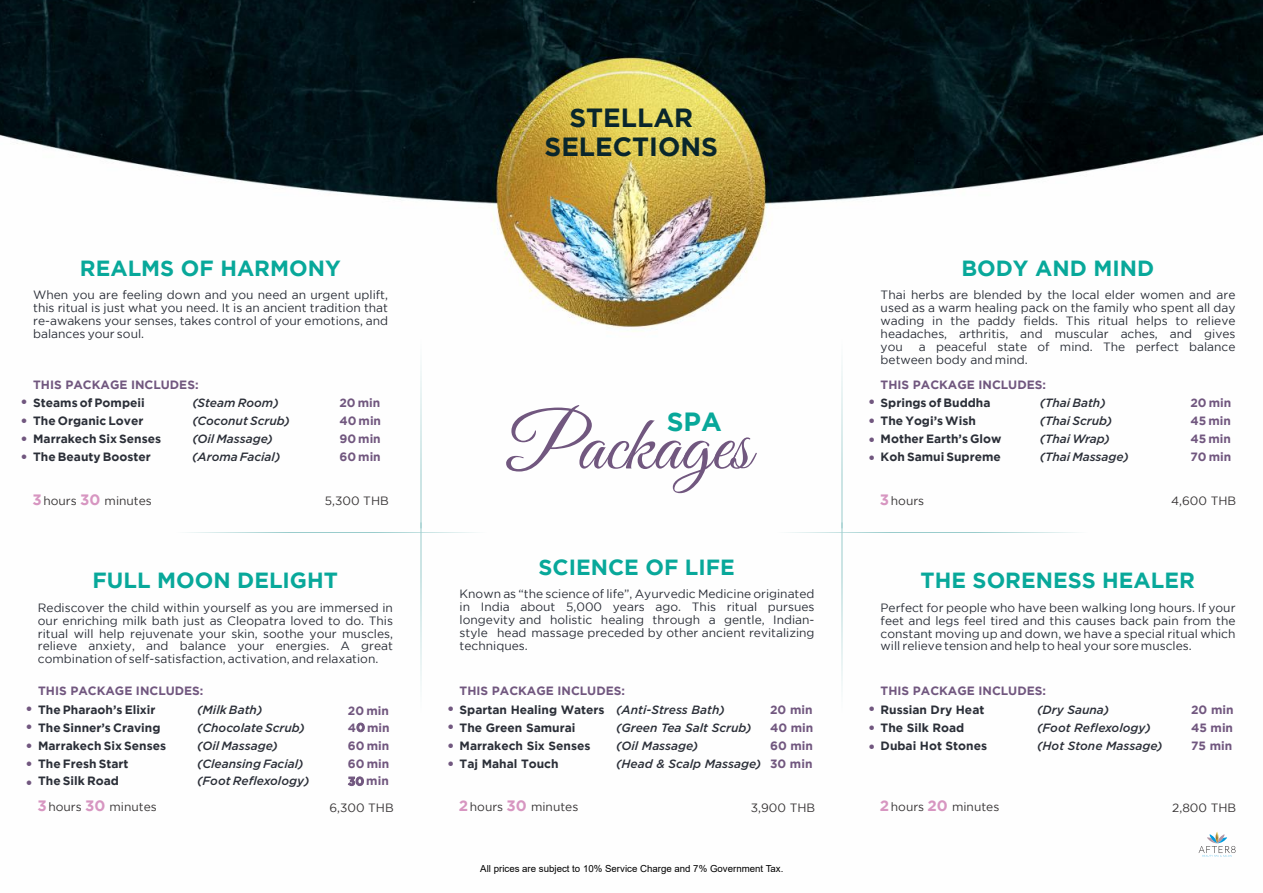
<style>
.page{position:relative;width:1263px;height:893px;background:#fff}
.page>*{position:absolute;margin:0;border:0;box-sizing:border-box;transform-origin:0 0}
.t1{font:78.15px "Great Vibes";color:#71577f}
.t2{font:700 26.25px/29px "Gotham";color:#09262c;text-align:center}
.t3{font:700 26.25px "Gotham";color:#08a89a}
.t4{font:700 21.9px "Gotham";color:#08a89a}
.t5{font:12px/12.9px "Gotham";color:#2b2f38;text-align:justify}
.t6{font:700 12px/18px "Gotham";color:#2b2f38}
.t7{font:italic 500 12px "Gotham";color:#2b2f38}
.t8{font:700 12px/18.9px "Gotham";color:#71577f}
.t9{font:12px "Gotham";color:#373435}
.t10{font:12px/18.5px "Gotham Ultra";color:#71577f;text-align:justify}
.t11{font:9.75px "Arial";color:#000}
.s1{font-weight:700;font-size:15px;color:#d796c1}
.s2{font-style:inherit}
.s3{color:#2b2f38}
.s4{font-weight:500;font-style:italic;color:#2b2f38}
.s5{font-weight:700;font-style:normal;color:#71577f}
</style>
<div class="page">
<img style="left:0;top:0;width:1263px;height:690px">
<hr style="left:421px;top:300px;width:1px;height:228px;background:#9cc">
<hr style="left:421px;top:522px;width:1px;height:229px;background:#9cc">
<hr style="left:841px;top:300px;width:1px;height:228px;background:#9cc">
<hr style="left:841px;top:522px;width:1px;height:229px;background:#9cc">
<hr style="left:328px;top:532px;width:190px;height:1px;background:#9cc">
<hr style="left:144px;top:532px;width:189px;height:1px;background:#9cc">
<hr style="left:745px;top:532px;width:189px;height:1px;background:#9cc">
<hr style="left:929px;top:532px;width:190px;height:1px;background:#9cc">
<svg style="left:1198px;top:832px;width:37px;height:25px"></svg>
<h3 class="t4" style="left:80px;top:260px;width:262px">REALMS OF HARMONY</h3>
<p class="t5" style="left:33px;top:289px;width:356px">When you are feeling down and you need an urgent uplift, this ritual is just what you need. It is an ancient tradition that re-awakens your senses, takes control of your emotions, and balances your soul.</p>
<p class="t8" style="left:33px;top:376px;width:167px">THIS PACKAGE INCLUDES:</p>
<p class="t6" style="left:33px;top:395px;width:113px">Steams of Pompeii</p>
<p class="t7" style="left:192px;top:397px;width:88px">(Steam Room)</p>
<p class="t8" style="left:339px;top:394px;width:42px">20 min</p>
<p class="t6" style="left:33px;top:413px;width:112px">The Organic Lover</p>
<p class="t7" style="left:192px;top:415px;width:99px">(Coconut Scrub)</p>
<p class="t8" style="left:339px;top:412px;width:43px">40 min</p>
<p class="t6" style="left:33px;top:431px;width:129px">Marrakech Six Senses</p>
<p class="t7" style="left:192px;top:433px;width:82px">(Oil Massage)</p>
<p class="t8" style="left:339px;top:430px;width:43px">90 min</p>
<p class="t6" style="left:33px;top:448px;width:119px">The Beauty Booster</p>
<p class="t7" style="left:192px;top:451px;width:89px">(Aroma Facial)</p>
<p class="t8" style="left:339px;top:448px;width:43px">60 min</p>
<p class="t10" style="left:21px;top:394px;width:7px">• • • •</p>
<p class="t9" style="left:32px;top:496px;width:121px"><span class="s1">3</span>hours <span class="s1">30</span> minutes</p>
<p class="t9" style="left:325px;top:496px;width:65px">5,300 THB</p>
<h3 class="t4" style="left:93px;top:572px;width:247px">FULL MOON DELIGHT</h3>
<p class="t5" style="left:38px;top:602px;width:357px">Rediscover the child within yourself as you are immersed in our enriching milk bath just as Cleopatra loved to do. This ritual will help rejuvenate your skin, soothe your muscles, relieve anxiety<span class="s2">,</span> and balance your energies. A great combination of self-satisfaction, activation<span class="s2">,</span> and relaxation.</p>
<p class="t8" style="left:38px;top:683px;width:167px">THIS PACKAGE INCLUDES:</p>
<p class="t6" style="left:38px;top:701px;width:119px">The Pharaoh’s Elixir</p>
<p class="t7" style="left:197px;top:704px;width:67px">(Milk Bath)</p>
<p class="t8" style="left:348px;top:702px;width:42px"><span class="s2">2</span>0 min</p>
<p class="t6" style="left:38px;top:719px;width:124px">The Sinner’s Craving</p>
<p class="t7" style="left:197px;top:722px;width:109px">(Chocolate Scrub)</p>
<p class="t8" style="left:348px;top:719px;width:43px">4<span class="s2">0</span> min</p>
<p class="t6" style="left:38px;top:737px;width:129px">Marrakech Six Senses</p>
<p class="t7" style="left:197px;top:740px;width:82px">(Oil Massage)</p>
<p class="t8" style="left:348px;top:737px;width:43px">60 min</p>
<p class="t6" style="left:38px;top:755px;width:92px">The Fresh Start</p>
<p class="t7" style="left:197px;top:758px;width:108px">(Cleansing Facial)</p>
<p class="t8" style="left:348px;top:755px;width:43px">60 min</p>
<p class="t6" style="left:38px;top:773px;width:82px">The Silk Road</p>
<p class="t7" style="left:197px;top:776px;width:114px">(Foot Reflexology)</p>
<p class="t8" style="left:348px;top:773px;width:42px"><span class="s2">30</span> min</p>
<p class="t10" style="left:26px;top:700px;width:7px">• • • • •</p>
<p class="t9" style="left:37px;top:802px;width:121px"><span class="s1">3</span>hours <span class="s1">30</span> minutes</p>
<p class="t9" style="left:329px;top:803px;width:66px">6,300 THB</p>
<h2 class="t2" style="left:545px;top:105px;width:175px">STELLAR<br>SELECTIONS</h2>
<h1 class="t1" style="left:508px;top:402px;width:244px">Packages</h1>
<h2 class="t3" style="left:667px;top:411px;width:57px">SPA</h2>
<h3 class="t4" style="left:539px;top:559px;width:198px">SCIENCE OF LIFE</h3>
<p class="t5" style="left:460px;top:588px;width:356px">Known as “the science of life”, Ayurvedic Medicine originated in India about 5,000 years ago. This ritual pursues longevity and holistic healing through a gentle<span class="s2">,</span> Indian&shy;style head massage preceded by other ancient revitalizing techniques.</p>
<p class="t8" style="left:460px;top:682px;width:267px">THIS PACKAGE INCLUDES:<br><span class="s3">Spartan Healing Waters</span> <span class="s4">(Anti-Stress Bath)</span></p>
<p class="t8" style="left:770px;top:701px;width:44px">20 min</p>
<p class="t10" style="left:448px;top:700px;width:7px">• • • •</p>
<p class="t6" style="left:460px;top:719px;width:117px">The Green Samurai</p>
<p class="t7" style="left:616px;top:722px;width:137px">(Green Tea Salt Scrub)</p>
<p class="t8" style="left:770px;top:719px;width:45px">40 min</p>
<p class="t6" style="left:460px;top:737px;width:132px">Marrakech Six Senses</p>
<p class="t7" style="left:616px;top:740px;width:84px">(Oil Massage)</p>
<p class="t8" style="left:770px;top:737px;width:44px">60 min</p>
<p class="t6" style="left:460px;top:755px;width:100px">Taj Mahal Touch</p>
<p class="t7" style="left:616px;top:758px;width:198px">(Head &amp; Scalp Massage) <span class="s5">30 min</span></p>
<p class="t9" style="left:459px;top:802px;width:121px"><span class="s1">2</span>hours <span class="s1">30</span> minutes</p>
<p class="t9" style="left:751px;top:803px;width:66px">3,900 THB</p>
<p class="t11" style="left:480px;top:865px;width:305px">All prices are subject to 10% Service Charge and 7% Government Tax.</p>
<h3 class="t4" style="left:961px;top:260px;width:194px">BODY AND MIND</h3>
<p class="t5" style="left:881px;top:289px;width:356px">Thai herbs are blended by the local elder women and are used as a warm healing pack on the family who spent all day wading in the paddy fields. This ritual helps to relieve headaches, arthritis, and muscular aches, <span class="s2">and</span> gives you</p>
<p class="t5" style="left:881px;top:341px;width:356px;text-indent:38px">a peaceful state of mind. The perfect balance between body and mind.</p>
<p class="t8" style="left:881px;top:376px;width:167px">THIS PACKAGE INCLUDES:</p>
<p class="t6" style="left:881px;top:395px;width:111px">Springs of Buddha</p>
<p class="t7" style="left:1040px;top:397px;width:67px">(Thai Bath)</p>
<p class="t8" style="left:1190px;top:394px;width:42px">20 min</p>
<p class="t6" style="left:881px;top:413px;width:97px">The Yogi’s Wish</p>
<p class="t7" style="left:1040px;top:415px;width:74px">(Thai Scrub)</p>
<p class="t8" style="left:1190px;top:412px;width:42px">45 min</p>
<p class="t6" style="left:881px;top:431px;width:122px">Mother Earth’s Glow</p>
<p class="t7" style="left:1040px;top:433px;width:72px">(Thai Wrap)</p>
<p class="t8" style="left:1190px;top:430px;width:42px">45 min</p>
<p class="t6" style="left:881px;top:448px;width:122px">Koh Samui Supreme</p>
<p class="t7" style="left:1040px;top:451px;width:90px">(Thai Massage)</p>
<p class="t8" style="left:1190px;top:448px;width:42px">70 min</p>
<p class="t10" style="left:869px;top:394px;width:7px">• • • •</p>
<p class="t9" style="left:880px;top:496px;width:46px"><span class="s1">3</span>hours</p>
<p class="t9" style="left:1171px;top:496px;width:67px">4,600 THB</p>
<h3 class="t4" style="left:920px;top:572px;width:276px">THE SORENESS HEALER</h3>
<p class="t5" style="left:881px;top:602px;width:356px">Perfect for people who have been walking long hours. If your feet and legs feel tired and this causes back pain from the constant moving up and down, we have a special ritual which will relieve tension and help to heal your sore muscles.</p>
<p class="t8" style="left:881px;top:683px;width:167px">THIS PACKAGE INCLUDES:</p>
<p class="t7" style="left:1037px;top:704px;width:73px">(Dry Sauna)</p>
<p class="t8" style="left:1191px;top:701px;width:44px">20 min</p>
<p class="t7" style="left:1037px;top:722px;width:115px">(Foot Reflexology)</p>
<p class="t8" style="left:1191px;top:719px;width:43px">45 min</p>
<p class="t6" style="left:881px;top:701px;width:108px">Russian Dry Heat<br>The Silk Road<br>Dubai Hot Stones</p>
<p class="t10" style="left:869px;top:700px;width:7px">• • •</p>
<p class="t7" style="left:1037px;top:740px;width:127px">(Hot Stone Massage)</p>
<p class="t8" style="left:1191px;top:737px;width:43px">75 min</p>
<p class="t9" style="left:880px;top:802px;width:121px"><span class="s1">2</span>hours <span class="s1">20</span> minutes</p>
<p class="t9" style="left:1172px;top:803px;width:66px">2,800 THB</p>
</div>
